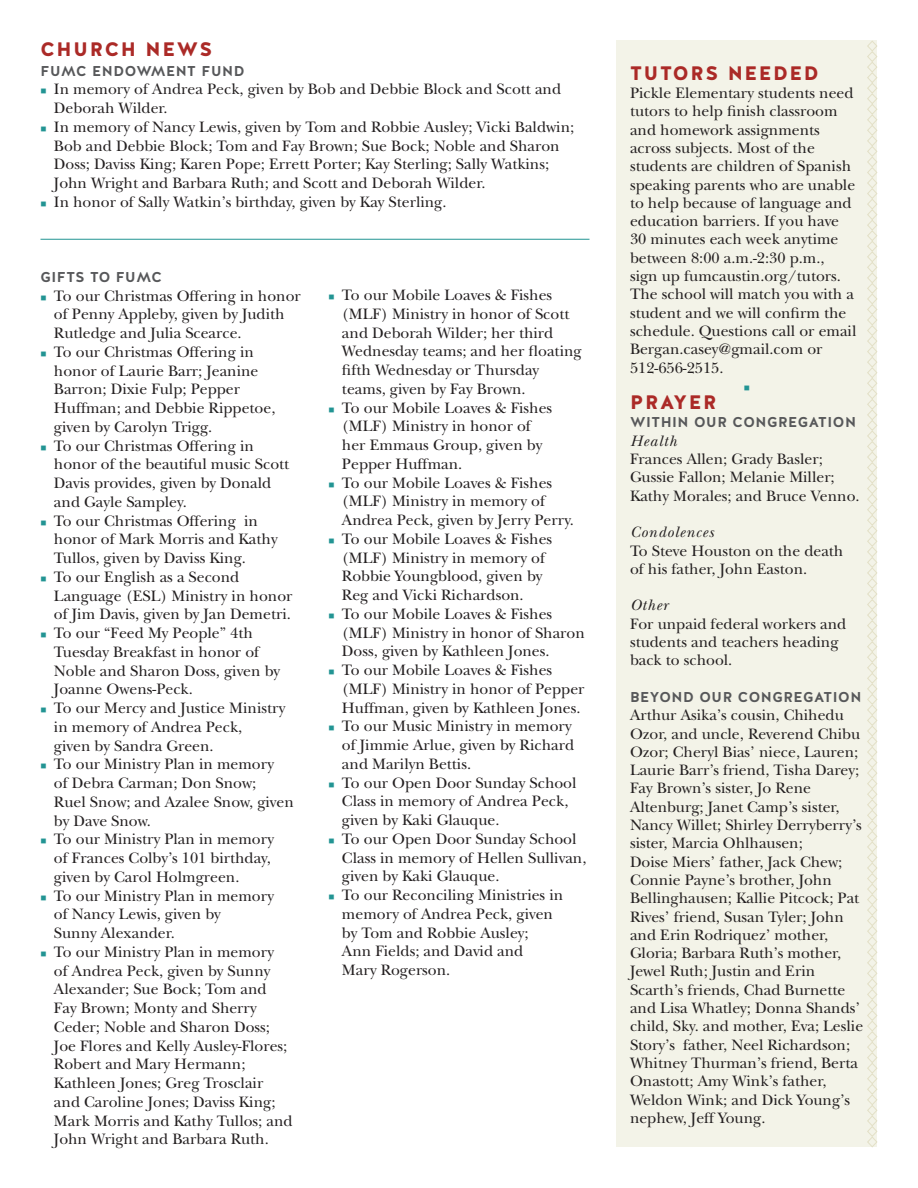
<style>
.page{position:relative;width:918px;height:1188px;background:#fff}
.page>*{position:absolute;margin:0;border:0;box-sizing:border-box;transform-origin:0 0}
.t1{font:900 19.5px "Halis R";letter-spacing:.09em;color:#ab2a27}
.t2{font:15.75px/18.8px "New Baskerville Std";color:#231f20}
.t3{font:italic 15.75px "New Baskerville Std";letter-spacing:.06em;color:#231f20}
.t4{font:700 14.25px "Halis R";letter-spacing:.04em;color:#57585a}
.t5{font:8.25px "Wingdings";color:#229493}
.s1{color:#229493}
</style>
<div class="page">
<div style="left:616px;top:40px;width:262px;height:1108px;background:#f3f3e8"></div>
<svg style="left:866px;top:40px;width:12px;height:1108px"></svg>
<hr style="left:40px;top:239px;width:550px;height:1px;background:#229493">
<p class="t1" style="left:40px;top:37px;width:173px">CHURCH NEWS</p>
<p class="t4" style="left:40px;top:61px;width:206px">FUMC ENDOWMENT FUND</p>
<p class="t2" style="left:54px;top:80px;width:509px;text-indent:-13px"><span class="s1">■</span> In memory of Andrea Peck, given by Bob and Debbie Block and Scott and<br>Deborah Wilder.</p>
<p class="t2" style="left:54px;top:117px;width:522px;text-indent:-13px"><span class="s1">■</span> In memory of Nancy Lewis, given by Tom and Robbie Ausley; Vicki Baldwin; Bob and Debbie Block; Tom and Fay Brown; Sue Bock; Noble and Sharon Doss; Daviss King; Karen Pope; Errett Porter; Kay Sterling; Sally Watkins; John Wright and Barbara Ruth; and Scott and Deborah Wilder.</p>
<p class="t2" style="left:40px;top:192px;width:408px"><span class="s1">■</span> In honor of Sally Watkin’s birthday, given by Kay Sterling.</p>
<p class="t4" style="left:40px;top:268px;width:123px">GIFTS TO FUMC</p>
<p class="t2" style="left:54px;top:286px;width:248px;text-indent:-13px"><span class="s1">■</span> To our Christmas Offering in honor of Penny Appleby, given by Judith<br>Rutledge and Julia Scearce.</p>
<p class="t2" style="left:54px;top:343px;width:223px;text-indent:-13px"><span class="s1">■</span> To our Christmas Offering in honor of Laurie Barr; Jeanine<br>Barron; Dixie Fulp; Pepper<br>Huffman; and Debbie Rippetoe, given by Carolyn Trigg.</p>
<p class="t2" style="left:54px;top:436px;width:237px;text-indent:-13px"><span class="s1">■</span> To our Christmas Offering in honor of the beautiful music Scott<br>Davis provides, given by Donald and Gayle Sampley.</p>
<p class="t2" style="left:54px;top:511px;width:225px;text-indent:-13px"><span class="s1">■</span> To our Christmas Offering in honor of Mark Morris and Kathy<br>Tullos, given by Daviss King.</p>
<p class="t2" style="left:54px;top:568px;width:240px;text-indent:-13px"><span class="s1">■</span> To our English as a Second<br>Language (ESL) Ministry in honor of Jim Davis, given by Jan Demetri.</p>
<p class="t2" style="left:54px;top:624px;width:228px;text-indent:-13px"><span class="s1">■</span> To our “Feed My People” 4th<br>Tuesday Breakfast in honor of<br>Noble and Sharon Doss, given by<br>Joanne Owens-Peck.</p>
<p class="t2" style="left:54px;top:699px;width:233px;text-indent:-13px"><span class="s1">■</span> To our Mercy and Justice Ministry in memory of Andrea Peck,<br>given by Sandra Green.</p>
<p class="t2" style="left:54px;top:755px;width:241px;text-indent:-13px"><span class="s1">■</span> To our Ministry Plan in memory<br>of Debra Carman; Don Snow;<br>Ruel Snow; and Azalee Snow, given by Dave Snow.</p>
<p class="t2" style="left:54px;top:830px;width:222px;text-indent:-13px"><span class="s1">■</span> To our Ministry Plan in memory of Frances Colby’s 101 birthday, given by Carol Holmgreen.</p>
<p class="t2" style="left:54px;top:886px;width:222px;text-indent:-13px"><span class="s1">■</span> To our Ministry Plan in memory of Nancy Lewis, given by<br>Sunny Alexander.</p>
<p class="t2" style="left:54px;top:943px;width:240px;text-indent:-13px"><span class="s1">■</span> To our Ministry Plan in memory<br>of Andrea Peck, given by Sunny<br>Alexander; Sue Bock; Tom and<br>Fay Brown; Monty and Sherry<br>Ceder; Noble and Sharon Doss;<br>Joe Flores and Kelly Ausley-Flores;<br>Robert and Mary Hermann;<br>Kathleen Jones; Greg Trosclair and Caroline Jones; Daviss King;<br>Mark Morris and Kathy Tullos; and<br>John Wright and Barbara Ruth.</p>
<p class="t2" style="left:342px;top:286px;width:241px;text-indent:-13px"><span class="s1">■</span> To our Mobile Loaves &amp; Fishes (MLF) Ministry in honor of Scott and Deborah Wilder; her third<br>Wednesday teams; and her floating fifth Wednesday or Thursday teams, given by Fay Brown.</p>
<p class="t2" style="left:342px;top:398px;width:212px;text-indent:-13px"><span class="s1">■</span> To our Mobile Loaves &amp; Fishes (MLF) Ministry in honor of her Emmaus Group, given by<br>Pepper Huffman.</p>
<p class="t2" style="left:342px;top:473px;width:234px;text-indent:-13px"><span class="s1">■</span> To our Mobile Loaves &amp; Fishes (MLF) Ministry in memory of<br>Andrea Peck, given by Jerry Perry.</p>
<p class="t2" style="left:342px;top:529px;width:212px;text-indent:-13px"><span class="s1">■</span> To our Mobile Loaves &amp; Fishes (MLF) Ministry in memory of<br>Robbie Youngblood, given by<br>Reg and Vicki Richardson.</p>
<p class="t2" style="left:342px;top:604px;width:244px;text-indent:-13px"><span class="s1">■</span> To our Mobile Loaves &amp; Fishes (MLF) Ministry in honor of Sharon<br>Doss, given by Kathleen Jones.</p>
<p class="t2" style="left:342px;top:661px;width:244px;text-indent:-13px"><span class="s1">■</span> To our Mobile Loaves &amp; Fishes (MLF) Ministry in honor of Pepper<br>Huffman, given by Kathleen Jones.</p>
<p class="t2" style="left:342px;top:717px;width:234px;text-indent:-13px"><span class="s1">■</span> To our Music Ministry in memory of Jimmie Arlue, given by Richard and Marilyn Bettis.</p>
<p class="t2" style="left:342px;top:773px;width:236px;text-indent:-13px"><span class="s1">■</span> To our Open Door Sunday School<br>Class in memory of Andrea Peck, given by Kaki Glauque.</p>
<p class="t2" style="left:342px;top:829px;width:246px;text-indent:-13px"><span class="s1">■</span> To our Open Door Sunday School<br>Class in memory of Hellen Sullivan, given by Kaki Glauque.</p>
<p class="t2" style="left:342px;top:886px;width:223px;text-indent:-13px"><span class="s1">■</span> To our Reconciling Ministries in memory of Andrea Peck, given by Tom and Robbie Ausley;<br>Ann Fields; and David and<br>Mary Rogerson.</p>
<p class="t1" style="left:630px;top:60px;width:190px">TUTORS NEEDED</p>
<p class="t2" style="left:630px;top:84px;width:228px;line-height:18.3px">Pickle Elementary students need tutors to help finish classroom and homework assignments across subjects. Most of the students are children of Spanish speaking parents who are unable to help because of language and education barriers. If you have<br>30 minutes each week anytime between 8:00 a.m.-2:30 p.m.,<br>sign up fumcaustin.org/tutors.<br>The school will match you with a student and we will confirm the schedule. Questions call or email<br>Bergan.casey@gmail.com or<br>512-656-2515.</p>
<p class="t5" style="left:744px;top:383px;width:8px">■</p>
<p class="t1" style="left:630px;top:390px;width:88px">PRAYER</p>
<p class="t4" style="left:630px;top:413px;width:228px">WITHIN OUR CONGREGATION</p>
<p class="t3" style="left:630px;top:431px;width:48px">Health</p>
<p class="t2" style="left:630px;top:450px;width:231px;line-height:18.3px">Frances Allen; Grady Basler;<br>Gussie Fallon; Melanie Miller;<br>Kathy Morales; and Bruce Venno.</p>
<p class="t3" style="left:630px;top:523px;width:85px">Condolences</p>
<p class="t2" style="left:630px;top:541px;width:215px;line-height:18.3px">To Steve Houston on the death of his father, John Easton.</p>
<p class="t3" style="left:630px;top:596px;width:39px">Other</p>
<p class="t2" style="left:630px;top:615px;width:218px;line-height:18.3px">For unpaid federal workers and students and teachers heading back to school.</p>
<p class="t4" style="left:630px;top:688px;width:233px">BEYOND OUR CONGREGATION</p>
<p class="t2" style="left:630px;top:706px;width:235px;line-height:18.3px">Arthur Asika’s cousin, Chihedu<br>Ozor, and uncle, Reverend Chibu<br>Ozor; Cheryl Bias’ niece, Lauren;<br>Laurie Barr’s friend, Tisha Darey;<br>Fay Brown’s sister, Jo Rene<br>Altenburg; Janet Camp’s sister,<br>Nancy Willet; Shirley Derryberry’s sister, Marcia Ohlhausen;<br>Doise Miers’ father, Jack Chew;<br>Connie Payne’s brother, John<br>Bellinghausen; Kallie Pitcock; Pat<br>Rives’ friend, Susan Tyler; John and Erin Rodriquez’ mother,<br>Gloria; Barbara Ruth’s mother,<br>Jewel Ruth; Justin and Erin<br>Scarth’s friends, Chad Burnette and Lisa Whatley; Donna Shands’ child, Sky. and mother, Eva; Leslie<br>Story’s father, Neel Richardson;<br>Whitney Thurman’s friend, Berta<br>Onastott; Amy Wink’s father,<br>Weldon Wink; and Dick Young’s nephew, Jeff Young.</p>
</div>
